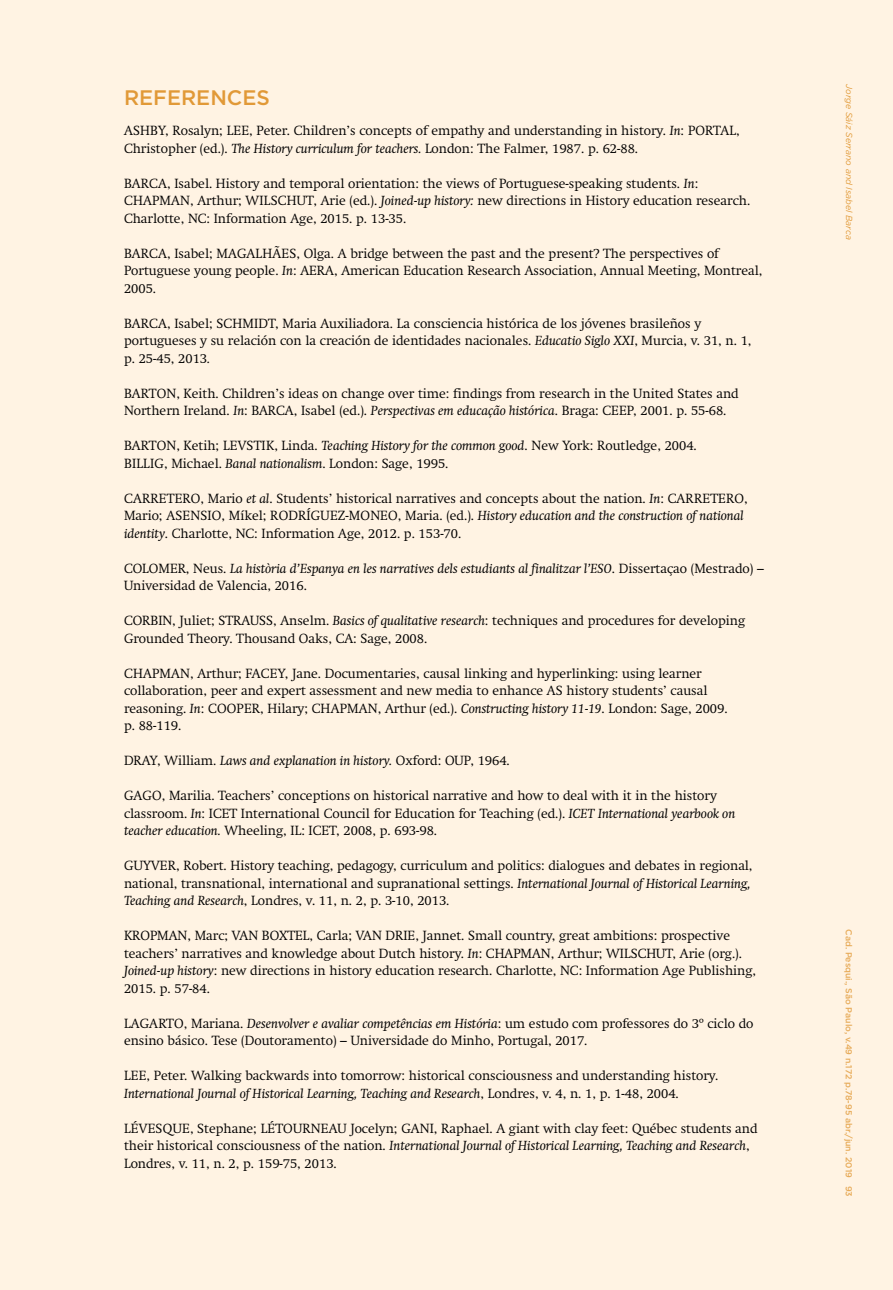
<style>
.page{position:relative;width:893px;height:1290px;background:#fff3e3}
.page>*{position:absolute;margin:0;border:0;box-sizing:border-box;transform-origin:0 0}
.t1{font:500 21px "Gotham HTF";color:#e1a13e}
.t2{font:300 13.12px/17.5px "Swift";color:#000}
.t3{font:italic 13.12px/17.5px "Swift";color:#000}
.t4{font:500 8.75px "Gotham HTF";color:#e7b465}
.t5{font:italic 8.75px "Gotham HTF";color:#e1a13e}
.s1{font-weight:400;font-style:italic}
.s2{font-weight:300;font-style:normal}
</style>
<div class="page">
<h1 class="t1" style="left:124px;top:86px;width:147px">REFERENCES</h1>
<p class="t2" style="left:124px;top:122px;width:617px">ASHBY, Rosalyn; LEE, Peter. Children’s concepts of empathy and understanding in history. <span class="s1">In</span>: PORTAL,<br>Christopher (ed.). <span class="s1">The History curriculum for teachers.</span> London: The Falmer, 1987. p. 62-88.</p>
<p class="t2" style="left:124px;top:175px;width:628px">BARCA, Isabel. History and temporal orientation: the views of Portuguese-speaking students. <span class="s1">In</span>:<br>CHAPMAN, Arthur; WILSCHUT, Arie (ed.). <span class="s1">Joined-up history:</span> new directions in History education research.<br>Charlotte, NC: Information Age, 2015. p. 13-35.</p>
<p class="t2" style="left:124px;top:245px;width:640px">BARCA, Isabel; MAGALHÃES, Olga. A bridge between the past and the present? The perspectives of<br>Portuguese young people. <span class="s1">In</span>: AERA, American Education Research Association, Annual Meeting, Montreal,<br>2005.</p>
<p class="t2" style="left:124px;top:315px;width:629px">BARCA, Isabel; SCHMIDT, Maria Auxiliadora. La consciencia histórica de los jóvenes brasileños y portugueses y su relación con la creación de identidades nacionales. <span class="s1">Educatio Siglo XXI</span>, Murcia, v. 31, n. 1, p. 25-45, 2013<span class="s1">.</span></p>
<p class="t2" style="left:124px;top:385px;width:616px">BARTON, Keith. Children’s ideas on change over time: findings from research in the United States and<br>Northern Ireland. <span class="s1">In</span>: BARCA, Isabel (ed.). <span class="s1">Perspectivas em educação histórica</span>. Braga: CEEP, 2001. p. 55-68.</p>
<p class="t2" style="left:124px;top:437px;width:574px">BARTON, Ketih; LEVSTIK, Linda. <span class="s1">Teaching History for the common good</span>. New York: Routledge, 2004.<br>BILLIG, Michael. <span class="s1">Banal nationalism</span>. London: Sage, 1995.</p>
<p class="t2" style="left:124px;top:490px;width:625px">CARRETERO, Mario <span class="s1">et al</span>. Students’ historical narratives and concepts about the nation. <span class="s1">In</span>: CARRETERO,<br>Mario; ASENSIO, Míkel; RODRÍGUEZ-MONEO, Maria. (ed.). <span class="s1">History education and the construction of national identity</span>. Charlotte, NC: Information Age, 2012. p. 153-70.</p>
<p class="t3" style="left:124px;top:559px;width:641px"><span class="s2">COLOMER, Neus.</span> La història d’Espanya en les narratives dels estudiants al finalitzar l’ESO<span class="s2">. Dissertaçao (Mestrado) –<br>Universidad de Valencia, 2016.</span></p>
<p class="t2" style="left:124px;top:612px;width:622px">CORBIN, Juliet; STRAUSS, Anselm. <span class="s1">Basics of qualitative research</span>: techniques and procedures for developing<br>Grounded Theory. Thousand Oaks, CA: Sage, 2008.</p>
<p class="t2" style="left:124px;top:665px;width:605px">CHAPMAN, Arthur; FACEY, Jane. Documentaries, causal linking and hyperlinking: using learner collaboration, peer and expert assessment and new media to enhance AS history students’ causal reasoning. <span class="s1">In</span>: COOPER, Hilary; CHAPMAN, Arthur (ed.). <span class="s1">Constructing history 11-19</span>. London: Sage, 2009. p. 88-119.</p>
<p class="t2" style="left:124px;top:752px;width:387px">DRAY, William. <span class="s1">Laws and explanation in history.</span> Oxford: OUP, 1964.</p>
<p class="t2" style="left:124px;top:787px;width:613px">GAGO, Marilia. Teachers’ conceptions on historical narrative and how to deal with it in the history classroom. <span class="s1">In</span>: ICET International Council for Education for Teaching (ed.). <span class="s1">ICET International yearbook on teacher education.</span> Wheeling, IL: ICET, 2008, p. 693-98.</p>
<p class="t2" style="left:124px;top:857px;width:630px">GUYVER, Robert. History teaching, pedagogy, curriculum and politics: dialogues and debates in regional, national, transnational, international and supranational settings. <span class="s1">International Journal of Historical Learning,<br>Teaching and Research</span>, Londres, v. 11, n. 2, p. 3-10, 2013.</p>
<p class="t2" style="left:124px;top:927px;width:634px">KROPMAN, Marc; VAN BOXTEL, Carla; VAN DRIE, Jannet. Small country, great ambitions: prospective teachers’ narratives and knowledge about Dutch history. <span class="s1">In</span>: CHAPMAN, Arthur; WILSCHUT, Arie (org.).<br><span class="s1">Joined-up history</span>: new directions in history education research. Charlotte, NC: Information Age Publishing, 2015. p. 57-84.</p>
<p class="t2" style="left:124px;top:1014px;width:631px">LAGARTO, Mariana. <span class="s1">Desenvolver e avaliar competências em História</span>: um estudo com professores do 3º ciclo do ensino básico. Tese (Doutoramento) – Universidade do Minho, Portugal, 2017.</p>
<p class="t2" style="left:124px;top:1067px;width:596px">LEE, Peter. Walking backwards into tomorrow: historical consciousness and understanding history.<br><span class="s1">International Journal of Historical Learning, Teaching and Research</span>, Londres, v. 4, n. 1, p. 1-48, 2004.</p>
<p class="t2" style="left:124px;top:1119px;width:635px">LÉVESQUE, Stephane; LÉTOURNEAU Jocelyn; GANI, Raphael. A giant with clay feet: Québec students and their historical consciousness of the nation. <span class="s1">International Journal of Historical Learning, Teaching and Research</span>,<br>Londres, v. 11, n. 2, p. 159-75, 2013.</p>
<p class="t5" style="left:854px;top:84px;width:157px;rotate:90deg">Jorge Sáiz Serrano and Isabel Barca</p>
<p class="t4" style="left:854px;top:929px;width:269px;rotate:90deg">Cad. Pesqui., São Paulo, v.49 n.172 p.78-95 abr./jun. 2019 93</p>
</div>
